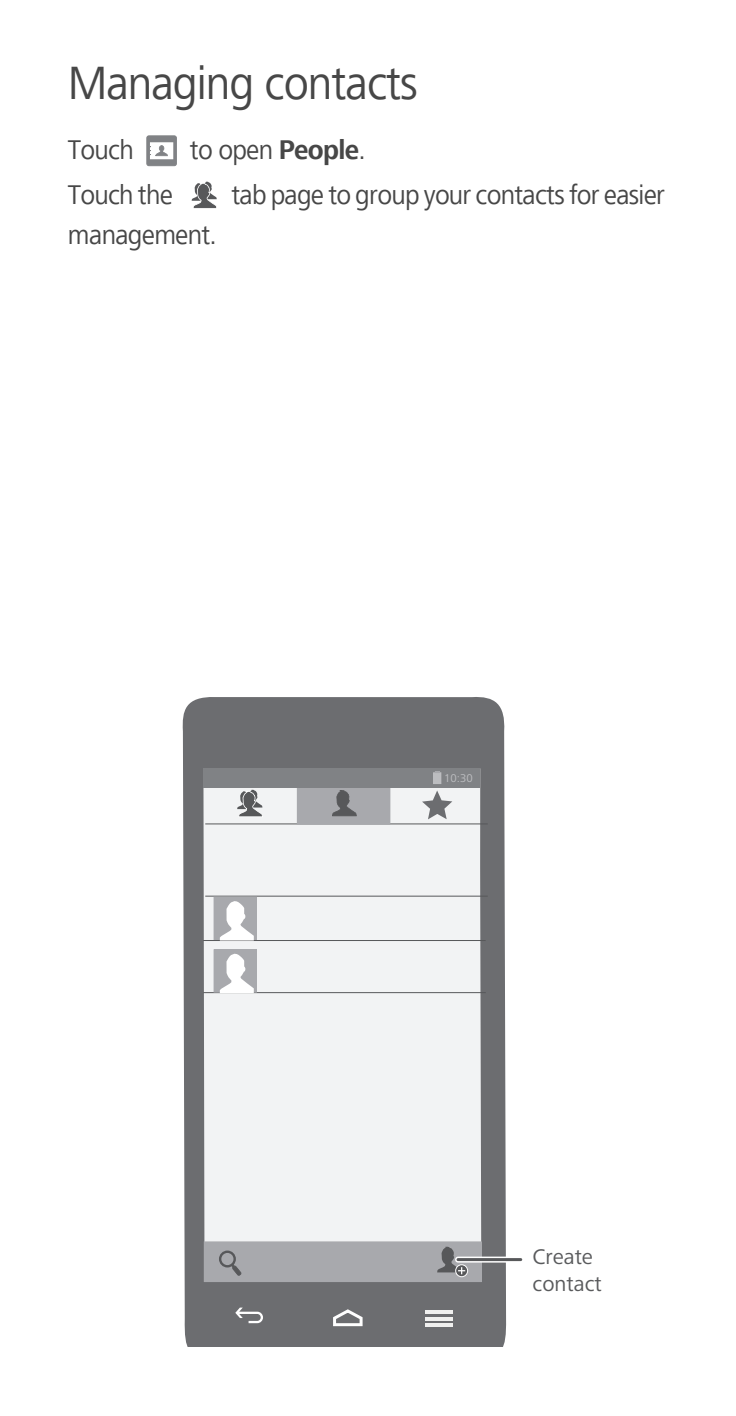
<style>
.page{position:relative;width:736px;height:1416px;background:#fff}
.page>*{position:absolute;margin:0;border:0;box-sizing:border-box;transform-origin:0 0}
.t1{font:48px "Frutiger Next LT";letter-spacing:-.025em;color:#474747;scale:.95 1}
.Body{font:28px "Frutiger Next LT";letter-spacing:-.025em;color:#474747;scale:.96 1}
.t2{font:22px/26.4px "Frutiger Next Com";color:#595a5c}
.t3{font:11.6px "Frutiger Next LT";color:#bcbdc0}
.s1{font-weight:700}
</style>
<div class="page">
<svg style="left:146px;top:135px;width:31px;height:32px"></svg>
<svg style="left:191px;top:181px;width:26px;height:28px"></svg>
<svg style="left:182px;top:697px;width:325px;height:650px;fill:#f2f3f4"></svg>
<svg style="left:422px;top:791px;width:30px;height:28px"></svg>
<svg style="left:237px;top:790px;width:26px;height:27px"></svg>
<svg style="left:297px;top:788px;width:93px;height:36px;background:#9fa0a4"></svg>
<svg style="left:214px;top:897px;width:43px;height:44px"></svg>
<svg style="left:214px;top:949px;width:43px;height:44px"></svg>
<svg style="left:204px;top:1241px;width:278px;height:41px;background:#a5a6aa"></svg>
<svg style="left:455px;top:1257px;width:69px;height:6px"></svg>
<hr style="left:457px;top:1258px;width:65px;height:3px;background:#57585a">
<div style="left:203px;top:768px;width:277px;height:20px;background:#808285"></div>
<svg style="left:433px;top:771px;width:8px;height:13px"></svg>
<h1 class="t1" style="left:68px;top:56px;width:370px">Managing contacts</h1>
<p class="Body" style="left:68px;top:134px;width:70px">Touch</p>
<p class="Body" style="left:190px;top:134px;width:185px">to open <span class="s1">People</span>.</p>
<p class="Body" style="left:68px;top:179px;width:111px">Touch the</p>
<p class="Body" style="left:231px;top:179px;width:453px">tab page to group your contacts for easier</p>
<p class="Body" style="left:68px;top:219px;width:157px">management.</p>
<p class="t3" style="left:444px;top:771px;width:30px">10:30</p>
<p class="t2" style="left:533px;top:1245px;width:71px">Create contact</p>
</div>
